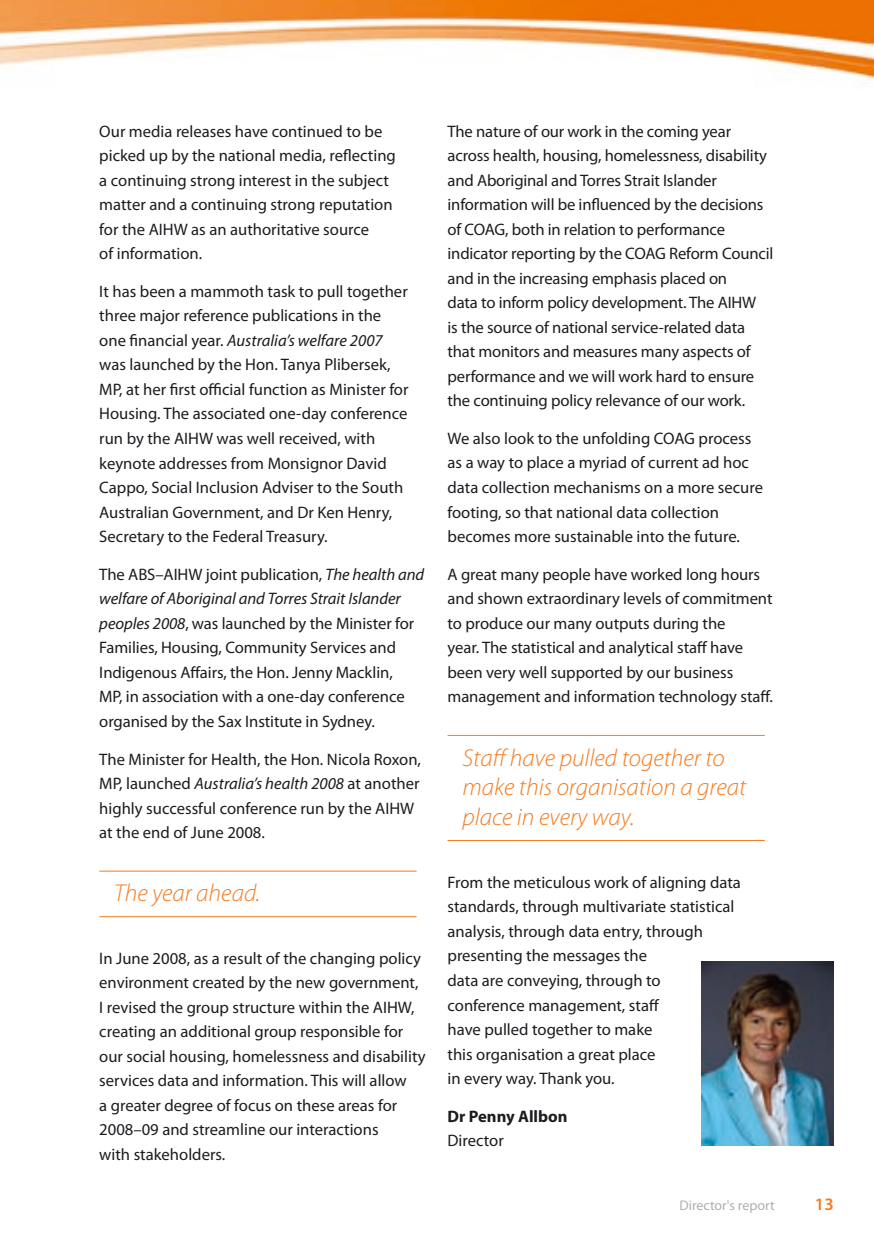
<style>
.page{position:relative;width:874px;height:1241px;background:#fff}
.page>*{position:absolute;margin:0;border:0;box-sizing:border-box;transform-origin:0 0}
.t1{font:italic 300 24.5px/29.8px "Myriad Pro";color:#f47b20}
.t2{font:600 17.5px "Myriad Pro";color:#f47b20}
.t3{font:16.62px/24.5px "Myriad Pro";color:#1b1c20}
.t4{font:700 16.62px "Myriad Pro";color:#1b1c20}
.t5{font:14px "Myriad Pro";color:#aeafb2}
.s1{font-style:italic}
</style>
<div class="page">
<img style="left:0;top:0;width:873px;height:84px">
<hr style="left:447px;top:734px;width:317px;height:1px;background:#f47b20">
<hr style="left:447px;top:840px;width:317px;height:1px;background:#f47b20">
<hr style="left:99px;top:870px;width:317px;height:1px;background:#f47b20">
<hr style="left:99px;top:916px;width:317px;height:1px;background:#f47b20">
<img style="left:701px;top:961px;width:132px;height:184px">
<p class="t3" style="left:99px;top:118px;width:298px">Our media releases have continued to be picked up by the national media, reflecting a continuing strong interest in the subject matter and a continuing strong reputation for the AIHW as an authoritative source<br>of information.</p>
<p class="t3" style="left:99px;top:279px;width:310px">It has been a mammoth task to pull together three major reference publications in the one financial year. <span class="s1">Australia’s welfare 2007 </span>was launched by the Hon. Tanya Plibersek, MP, at her first official function as Minister for Housing. The associated one-day conference run by the AIHW was well received, with keynote addresses from Monsignor David Cappo, Social Inclusion Adviser to the South Australian Government, and Dr Ken Henry, Secretary to the Federal Treasury.</p>
<p class="t3" style="left:99px;top:561px;width:326px">The ABS–AIHW joint publication, <span class="s1">The health and welfare of Aboriginal and Torres Strait Islander peoples 2008</span>, was launched by the Minister for Families, Housing, Community Services and Indigenous Affairs, the Hon. Jenny Macklin,<br>MP, in association with a one-day conference organised by the Sax Institute in Sydney.</p>
<p class="t3" style="left:99px;top:746px;width:323px">The Minister for Health, the Hon. Nicola Roxon, MP, launched <span class="s1">Australia’s health 2008</span> at another highly successful conference run by the AIHW at the end of June 2008.</p>
<h1 class="t1" style="left:114px;top:878px;width:147px">The year ahead.</h1>
<p class="t3" style="left:99px;top:945px;width:327px">In June 2008, as a result of the changing policy environment created by the new government, I revised the group structure within the AIHW, creating an additional group responsible for our social housing, homelessness and disability services data and information. This will allow<br>a greater degree of focus on these areas for 2008–09 and streamline our interactions<br>with stakeholders.</p>
<p class="t3" style="left:447px;top:118px;width:327px">The nature of our work in the coming year across health, housing, homelessness, disability and Aboriginal and Torres Strait Islander information will be influenced by the decisions of COAG, both in relation to performance indicator reporting by the COAG Reform Council and in the increasing emphasis placed on<br>data to inform policy development. The AIHW<br>is the source of national service-related data that monitors and measures many aspects of performance and we will work hard to ensure the continuing policy relevance of our work.</p>
<p class="t3" style="left:447px;top:426px;width:317px">We also look to the unfolding COAG process as a way to place a myriad of current ad hoc data collection mechanisms on a more secure footing, so that national data collection becomes more sustainable into the future.</p>
<p class="t3" style="left:447px;top:561px;width:327px">A great many people have worked long hours and shown extraordinary levels of commitment to produce our many outputs during the<br>year. The statistical and analytical staff have been very well supported by our business management and information technology staff.</p>
<h1 class="t1" style="left:462px;top:742px;width:285px">Staff have pulled together to make this organisation a great place in every way.</h1>
<p class="t3" style="left:447px;top:869px;width:295px">From the meticulous work of aligning data standards, through multivariate statistical analysis, through data entry, through presenting the messages the<br>data are conveying, through to conference management, staff<br>have pulled together to make<br>this organisation a great place<br>in every way. Thank you.</p>
<p class="t4" style="left:447px;top:1105px;width:121px">Dr Penny Allbon</p>
<p class="t3" style="left:447px;top:1127px;width:58px">Director</p>
<p class="t5" style="left:679px;top:1196px;width:97px">Director's report</p>
<p class="t2" style="left:814px;top:1192px;width:20px">13</p>
</div>
